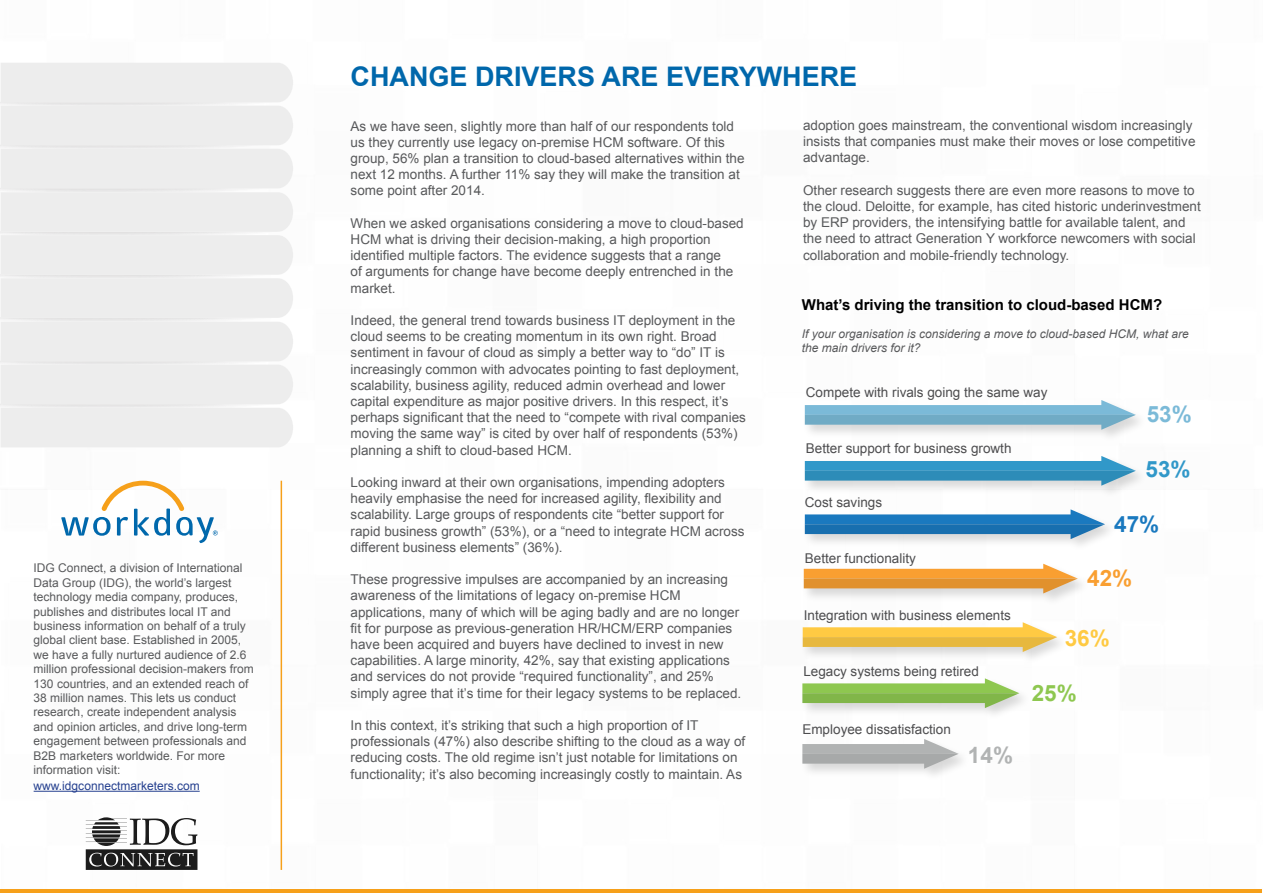
<style>
.page{position:relative;width:1263px;height:893px;background:#fff}
.page>*{position:absolute;margin:0;border:0;box-sizing:border-box;transform-origin:0 0}
.t1{font:700 27px "Arial";color:#0067ab}
.t2{font:700 22.5px "Arial";color:#7bbad8}
.t3{font:700 22.5px "Arial";color:#3198c9}
.t4{font:700 22.5px "Arial";color:#1a79bf}
.t5{font:700 22.5px "Arial";color:#f99f31}
.t6{font:700 22.5px "Arial";color:#ffca43}
.t7{font:700 22.5px "Arial";color:#8ec750}
.t8{font:700 22.5px "Arial";color:#b1b3b3}
.t9{font:700 15px "Arial";color:#000}
.t10{font:13.5px/16.2px "Arial";color:#58595b}
.t11{font:13.5px "Arial";color:#4d4d4f}
.t12{font:12px/14.4px "Arial";color:#58595b}
.t13{font:italic 12px/14.4px "Arial";color:#58595b}
.t14{font:12px "Arial";color:#25408f}
</style>
<div class="page">
<svg style="left:86px;top:817px;width:111px;height:53px"></svg>
<svg style="left:61px;top:481px;width:157px;height:62px"></svg>
<hr style="left:281px;top:481px;width:1px;height:389px;background:#f6a01a">
<hr style="left:34px;top:791px;width:166px;height:1px;background:#25408f">
<hr style="left:0;top:889px;width:1262px;height:4px;background:#f6a01a">
<div style="left:0;top:63px;width:293px;height:384px;background:#ededed"></div>
<div style="left:802px;top:399px;width:346px;height:44px;background:#000;opacity:.15"></div>
<svg style="left:805px;top:400px;width:331px;height:30px"></svg>
<div style="left:802px;top:455px;width:346px;height:44px;background:#000;opacity:.15"></div>
<svg style="left:805px;top:456px;width:331px;height:30px"></svg>
<div style="left:802px;top:508px;width:316px;height:45px;background:#000;opacity:.15"></div>
<svg style="left:805px;top:509px;width:300px;height:30px"></svg>
<div style="left:801px;top:563px;width:290px;height:44px;background:#000;opacity:.15"></div>
<svg style="left:804px;top:564px;width:274px;height:29px"></svg>
<div style="left:800px;top:621px;width:270px;height:44px;background:#000;opacity:.15"></div>
<svg style="left:803px;top:622px;width:254px;height:30px"></svg>
<div style="left:800px;top:677px;width:232px;height:44px;background:#000;opacity:.15"></div>
<svg style="left:802px;top:678px;width:217px;height:30px"></svg>
<div style="left:800px;top:738px;width:172px;height:44px;background:#000;opacity:.15"></div>
<svg style="left:802px;top:739px;width:157px;height:30px"></svg>
<p class="t12" style="left:34px;top:561px;width:222px">IDG Connect, a division of International Data Group (IDG), the world’s largest technology media company, produces, publishes and distributes local IT and business information on behalf of a truly global client base. Established in 2005, we have a fully nurtured audience of 2.6 million professional decision-makers from 130 countries, and an extended reach of 38 million names. This lets us conduct research, create independent analysis and opinion articles, and drive long-term engagement between professionals and B2B marketers worldwide. For more information visit:</p>
<p class="t14" style="left:34px;top:778px;width:168px">www.idgconnectmarketers.com</p>
<h1 class="t1" style="left:351px;top:59px;width:508px">CHANGE DRIVERS ARE EVERYWHERE</h1>
<p class="t10" style="left:351px;top:118px;width:395px">As we have seen, slightly more than half of our respondents told us they currently use legacy on-premise HCM software. Of this group, 56% plan a transition to cloud-based alternatives within the next 12 months. A further 11% say they will make the transition at some point after 2014.</p>
<p class="t10" style="left:351px;top:215px;width:395px">When we asked organisations considering a move to cloud-based HCM what is driving their decision-making, a high proportion identified multiple factors. The evidence suggests that a range<br>of arguments for change have become deeply entrenched in the market.</p>
<p class="t10" style="left:351px;top:312px;width:397px">Indeed, the general trend towards business IT deployment in the cloud seems to be creating momentum in its own right. Broad sentiment in favour of cloud as simply a better way to “do” IT is increasingly common with advocates pointing to fast deployment, scalability, business agility, reduced admin overhead and lower capital expenditure as major positive drivers. In this respect, it’s perhaps significant that the need to “compete with rival companies moving the same way” is cited by over half of respondents (53%) planning a shift to cloud-based HCM.</p>
<p class="t10" style="left:351px;top:474px;width:395px">Looking inward at their own organisations, impending adopters heavily emphasise the need for increased agility, flexibility and scalability. Large groups of respondents cite “better support for rapid business growth” (53%), or a “need to integrate HCM across different business elements” (36%).</p>
<p class="t10" style="left:351px;top:572px;width:392px">These progressive impulses are accompanied by an increasing awareness of the limitations of legacy on-premise HCM applications, many of which will be aging badly and are no longer fit for purpose as previous-generation HR/HCM/ERP companies have been acquired and buyers have declined to invest in new capabilities. A large minority, 42%, say that existing applications and services do not provide “required functionality”, and 25% simply agree that it’s time for their legacy systems to be replaced.</p>
<p class="t10" style="left:351px;top:717px;width:396px">In this context, it’s striking that such a high proportion of IT professionals (47%) also describe shifting to the cloud as a way of reducing costs. The old regime isn’t just notable for limitations on functionality; it’s also becoming increasingly costly to maintain. As</p>
<p class="t10" style="left:803px;top:117px;width:394px">adoption goes mainstream, the conventional wisdom increasingly insists that companies must make their moves or lose competitive advantage.</p>
<p class="t10" style="left:803px;top:182px;width:399px">Other research suggests there are even more reasons to move to the cloud. Deloitte, for example, has cited historic underinvestment by ERP providers, the intensifying battle for available talent, and the need to attract Generation Y workforce newcomers with social collaboration and mobile-friendly technology.</p>
<p class="t9" style="left:802px;top:295px;width:362px">What’s driving the transition to cloud-based HCM?</p>
<p class="t13" style="left:802px;top:326px;width:388px">If your organisation is considering a move to cloud-based HCM, what are the main drivers for it?</p>
<p class="t11" style="left:806px;top:383px;width:243px">Compete with rivals going the same way</p>
<h2 class="t2" style="left:1147px;top:399px;width:47px">53%</h2>
<h2 class="t3" style="left:1145px;top:455px;width:47px">53%</h2>
<h2 class="t4" style="left:1114px;top:509px;width:47px">47%</h2>
<h2 class="t5" style="left:1087px;top:563px;width:47px">42%</h2>
<p class="t11" style="left:806px;top:439px;width:207px">Better support for business growth</p>
<p class="t11" style="left:805px;top:494px;width:79px">Cost savings</p>
<p class="t11" style="left:805px;top:549px;width:113px">Better functionality</p>
<p class="t11" style="left:804px;top:607px;width:209px">Integration with business elements</p>
<h2 class="t6" style="left:1065px;top:623px;width:47px">36%</h2>
<h2 class="t7" style="left:1032px;top:678px;width:47px">25%</h2>
<p class="t11" style="left:803px;top:663px;width:177px">Legacy systems being retired</p>
<p class="t11" style="left:802px;top:721px;width:150px">Employee dissatisfaction</p>
<h2 class="t8" style="left:968px;top:740px;width:47px">14%</h2>
</div>
